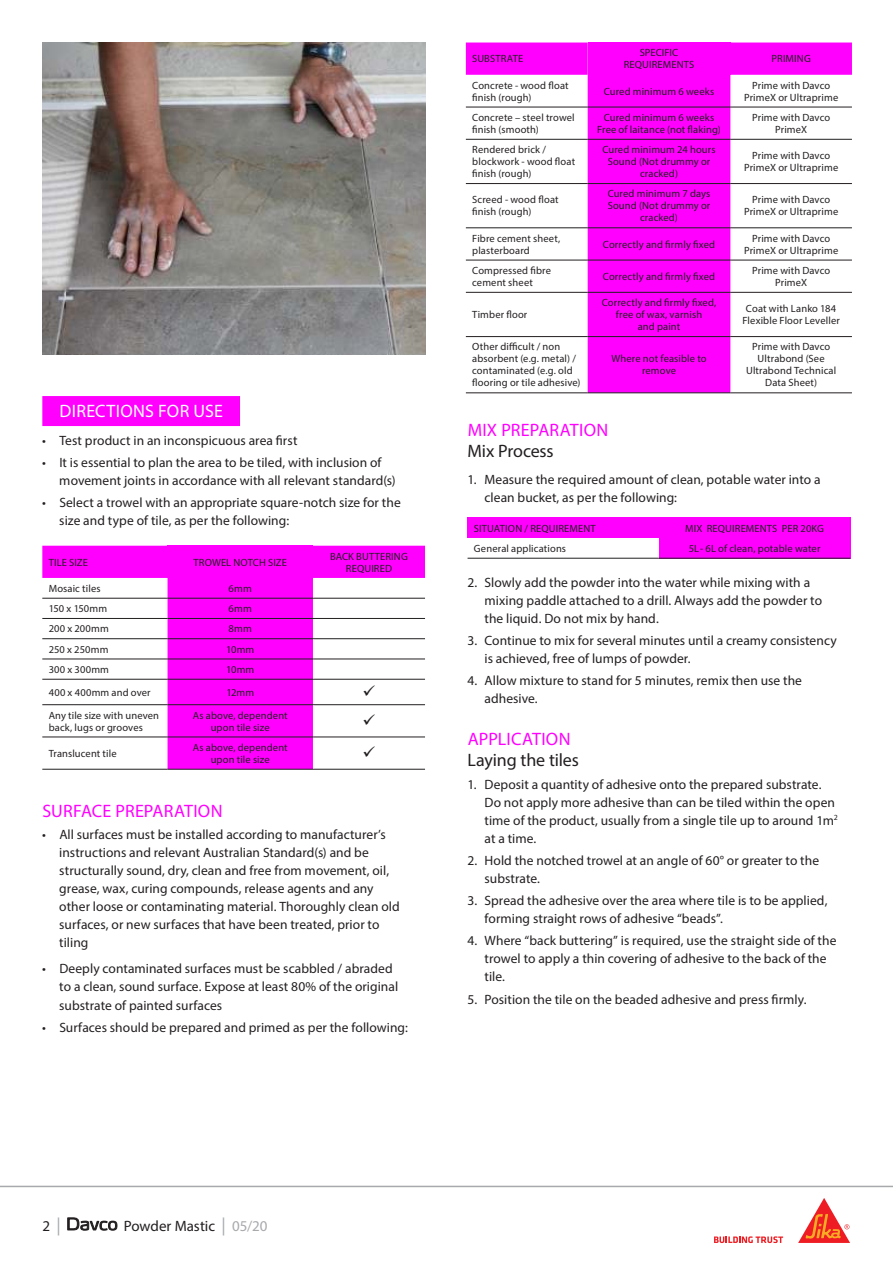
<style>
.page{position:relative;width:893px;height:1263px;background:#fff}
.page>*{position:absolute;margin:0;border:0;box-sizing:border-box;transform-origin:0 0}
.t1{font:18px "Myriad Pro";letter-spacing:.005em;color:#f0f}
.t2{font:18px "Myriad Pro";letter-spacing:-.01em;color:#231f20}
.t3{font:18px "Myriad Pro";letter-spacing:.015em;color:#fff}
.t4{font:15px "Myriad Pro";letter-spacing:-.005em;color:#231f20}
.t5{font:13.5px/18px "Myriad Pro";letter-spacing:.005em;color:#231f20}
.t6{font:10.5px/12px "Myriad Pro";letter-spacing:.01em;color:#231f20;text-align:center}
.s1{font-size:18px;color:#a8a9ad}
.s2{color:#a8a9ad}
</style>
<div class="page">
<div style="left:42px;top:396px;width:198px;height:30px;background:#f0f"></div>
<img style="left:42px;top:43px;width:383px;height:311px">
<hr style="left:42px;top:769px;width:126px;height:1px;background:#231f20">
<hr style="left:168px;top:769px;width:145px;height:1px;background:#231f20">
<hr style="left:313px;top:769px;width:112px;height:1px;background:#231f20">
<div style="left:466px;top:43px;width:386px;height:32px;background:#f0f"></div>
<div style="left:588px;top:43px;width:142px;height:32px;background:#f0f"></div>
<div style="left:588px;top:75px;width:142px;height:318px;background:#f0f"></div>
<hr style="left:466px;top:107px;width:122px;height:1px;background:#231f20">
<hr style="left:588px;top:107px;width:142px;height:1px;background:#231f20">
<hr style="left:730px;top:107px;width:122px;height:1px;background:#231f20">
<hr style="left:466px;top:139px;width:122px;height:1px;background:#231f20">
<hr style="left:588px;top:139px;width:142px;height:1px;background:#231f20">
<hr style="left:730px;top:139px;width:122px;height:1px;background:#231f20">
<hr style="left:466px;top:183px;width:122px;height:1px;background:#231f20">
<hr style="left:588px;top:183px;width:142px;height:1px;background:#231f20">
<hr style="left:730px;top:183px;width:122px;height:1px;background:#231f20">
<hr style="left:466px;top:228px;width:122px;height:1px;background:#231f20">
<hr style="left:588px;top:228px;width:142px;height:1px;background:#231f20">
<hr style="left:730px;top:228px;width:122px;height:1px;background:#231f20">
<hr style="left:466px;top:260px;width:122px;height:1px;background:#231f20">
<hr style="left:588px;top:260px;width:142px;height:1px;background:#231f20">
<hr style="left:730px;top:260px;width:122px;height:1px;background:#231f20">
<hr style="left:466px;top:292px;width:122px;height:1px;background:#231f20">
<hr style="left:588px;top:292px;width:142px;height:1px;background:#231f20">
<hr style="left:730px;top:292px;width:122px;height:1px;background:#231f20">
<hr style="left:466px;top:336px;width:122px;height:1px;background:#231f20">
<hr style="left:588px;top:336px;width:142px;height:1px;background:#231f20">
<hr style="left:730px;top:336px;width:122px;height:1px;background:#231f20">
<hr style="left:466px;top:393px;width:122px;height:1px;background:#231f20">
<hr style="left:588px;top:393px;width:142px;height:1px;background:#231f20">
<hr style="left:730px;top:393px;width:122px;height:1px;background:#231f20">
<div style="left:468px;top:518px;width:191px;height:20px;background:#f0f"></div>
<div style="left:659px;top:518px;width:191px;height:20px;background:#f0f"></div>
<div style="left:659px;top:538px;width:191px;height:20px;background:#f0f"></div>
<hr style="left:468px;top:558px;width:191px;height:1px;background:#231f20">
<hr style="left:659px;top:558px;width:191px;height:1px;background:#231f20">
<svg style="left:67px;top:1217px;width:50px;height:13px"></svg>
<hr style="left:0;top:1186px;width:893px;height:1px;background:#a8a9ad">
<svg style="left:714px;top:1236px;width:69px;height:7px"></svg>
<svg style="left:798px;top:1198px;width:52px;height:45px"></svg>
<svg style="left:42px;top:546px;width:383px;height:223px"></svg>
<h1 class="t3" style="left:60px;top:404px;width:165px">DIRECTIONS FOR USE</h1>
<p class="t5" style="left:42px;top:432px;width:257px">• Test product in an inconspicuous area first</p>
<p class="t5" style="left:59px;top:455px;width:338px;text-indent:-17px">• It is essential to plan the area to be tiled, with inclusion of movement joints in accordance with all relevant standard(s)</p>
<p class="t5" style="left:59px;top:495px;width:343px;text-indent:-17px">• Select a trowel with an appropriate square-notch size for the size and type of tile, as per the following:</p>
<p class="t6" style="left:49px;top:557px;width:41px">TILE SIZE</p>
<p class="t6" style="left:194px;top:557px;width:95px">TROWEL NOTCH SIZE</p>
<p class="t6" style="left:330px;top:551px;width:79px">BACK BUTTERING<br>REQUIRED</p>
<p class="t6" style="left:49px;top:583px;width:53px">Mosaic tiles</p>
<p class="t6" style="left:229px;top:583px;width:25px">6mm</p>
<p class="t6" style="left:49px;top:603px;width:60px">150 x 150mm</p>
<p class="t6" style="left:229px;top:603px;width:25px">6mm</p>
<p class="t6" style="left:49px;top:624px;width:62px">200 x 200mm</p>
<p class="t6" style="left:229px;top:624px;width:25px">8mm</p>
<p class="t6" style="left:49px;top:644px;width:61px">250 x 250mm</p>
<p class="t6" style="left:226px;top:644px;width:30px">10mm</p>
<p class="t6" style="left:49px;top:664px;width:62px">300 x 300mm</p>
<p class="t6" style="left:226px;top:664px;width:30px">10mm</p>
<p class="t6" style="left:49px;top:687px;width:103px">400 x 400mm and over</p>
<p class="t6" style="left:226px;top:687px;width:29px">12mm</p>
<p class="t6" style="left:49px;top:710px;width:112px;text-align:left">Any tile size with uneven back, lugs or grooves</p>
<p class="t6" style="left:193px;top:710px;width:96px">As above, dependent upon tile size</p>
<p class="t6" style="left:49px;top:748px;width:69px">Translucent tile</p>
<p class="t6" style="left:193px;top:742px;width:96px">As above, dependent upon tile size</p>
<h1 class="t1" style="left:42px;top:803px;width:182px">SURFACE PREPARATION</h1>
<p class="t5" style="left:59px;top:826px;width:342px;text-indent:-17px">• All surfaces must be installed according to manufacturer’s instructions and relevant Australian Standard(s) and be structurally sound, dry, clean and free from movement, oil, grease, wax, curing compounds, release agents and any other loose or contaminating material. Thoroughly clean old surfaces, or new surfaces that have been treated, prior to tiling</p>
<p class="t5" style="left:59px;top:961px;width:340px;text-indent:-17px">• Deeply contaminated surfaces must be scabbled / abraded to a clean, sound surface. Expose at least 80% of the original substrate of painted surfaces</p>
<p class="t5" style="left:42px;top:1019px;width:367px">• Surfaces should be prepared and primed as per the following:</p>
<p class="t6" style="left:472px;top:54px;width:53px">SUBSTRATE</p>
<p class="t6" style="left:624px;top:48px;width:72px">SPECIFIC<br>REQUIREMENTS</p>
<p class="t6" style="left:771px;top:54px;width:41px">PRIMING</p>
<p class="t6" style="left:472px;top:80px;width:98px;text-align:left">Concrete - wood float finish (rough)</p>
<p class="t6" style="left:604px;top:86px;width:112px">Cured minimum 6 weeks</p>
<p class="t6" style="left:744px;top:80px;width:96px">Prime with Davco<br>PrimeX or Ultraprime</p>
<p class="t6" style="left:472px;top:112px;width:104px;text-align:left">Concrete – steel trowel finish (smooth)</p>
<p class="t6" style="left:597px;top:112px;width:125px">Cured minimum 6 weeks<br>Free of laitance (not flaking)</p>
<p class="t6" style="left:752px;top:112px;width:79px">Prime with Davco<br>PrimeX</p>
<p class="t6" style="left:472px;top:145px;width:104px;text-align:left">Rendered brick / blockwork - wood float finish (rough)</p>
<p class="t6" style="left:602px;top:145px;width:115px">Cured minimum 24 hours<br>Sound (Not drummy or cracked)</p>
<p class="t6" style="left:744px;top:151px;width:96px">Prime with Davco<br>PrimeX or Ultraprime</p>
<p class="t6" style="left:472px;top:195px;width:88px;text-align:left">Screed - wood float finish (rough)</p>
<p class="t6" style="left:608px;top:189px;width:104px">Cured minimum 7 days<br>Sound (Not drummy or cracked)</p>
<p class="t6" style="left:744px;top:195px;width:96px">Prime with Davco<br>PrimeX or Ultraprime</p>
<p class="t6" style="left:472px;top:233px;width:89px;text-align:left">Fibre cement sheet, plasterboard</p>
<p class="t6" style="left:603px;top:239px;width:114px">Correctly and firmly fixed</p>
<p class="t6" style="left:744px;top:233px;width:96px">Prime with Davco<br>PrimeX or Ultraprime</p>
<p class="t6" style="left:472px;top:265px;width:80px;text-align:left">Compressed fibre cement sheet</p>
<p class="t6" style="left:603px;top:271px;width:114px">Correctly and firmly fixed</p>
<p class="t6" style="left:752px;top:265px;width:79px">Prime with Davco<br>PrimeX</p>
<p class="t6" style="left:472px;top:310px;width:57px">Timber floor</p>
<p class="t6" style="left:602px;top:298px;width:116px">Correctly and firmly fixed, free of wax, varnish<br>and paint</p>
<p class="t6" style="left:742px;top:304px;width:99px">Coat with Lanko 184<br>Flexible Floor Leveller</p>
<p class="t6" style="left:472px;top:342px;width:110px;text-align:left">Other difficult / non absorbent (e.g. metal) / contaminated (e.g. old flooring or tile adhesive)</p>
<p class="t6" style="left:611px;top:354px;width:97px">Where not feasible to remove</p>
<p class="t6" style="left:746px;top:342px;width:92px">Prime with Davco<br>Ultrabond (See<br>Ultrabond Technical<br>Data Sheet)</p>
<h1 class="t1" style="left:468px;top:423px;width:142px">MIX PREPARATION</h1>
<h1 class="t2" style="left:468px;top:444px;width:88px">Mix Process</h1>
<p class="t5" style="left:485px;top:471px;width:338px;text-indent:-17px">1. Measure the required amount of clean, potable water into a clean bucket, as per the following:</p>
<p class="t6" style="left:474px;top:523px;width:123px">SITUATION / REQUIREMENT</p>
<p class="t6" style="left:685px;top:523px;width:140px">MIX REQUIREMENTS PER 20KG</p>
<p class="t6" style="left:474px;top:543px;width:94px">General applications</p>
<p class="t6" style="left:689px;top:543px;width:133px">5L - 6L of clean, potable water</p>
<p class="t5" style="left:485px;top:574px;width:339px;text-indent:-17px">2. Slowly add the powder into the water while mixing with a mixing paddle attached to a drill. Always add the powder to the liquid. Do not mix by hand.</p>
<p class="t5" style="left:485px;top:632px;width:354px;text-indent:-17px">3. Continue to mix for several minutes until a creamy consistency is achieved, free of lumps of powder.</p>
<p class="t5" style="left:485px;top:673px;width:319px;text-indent:-17px">4. Allow mixture to stand for 5 minutes, remix then use the adhesive.</p>
<h1 class="t1" style="left:468px;top:732px;width:104px">APPLICATION</h1>
<h1 class="t2" style="left:468px;top:753px;width:113px">Laying the tiles</h1>
<p class="t5" style="left:485px;top:776px;width:355px;text-indent:-17px">1. Deposit a quantity of adhesive onto the prepared substrate.<br>Do not apply more adhesive than can be tiled within the open time of the product, usually from a single tile up to around 1m<sup>2 </sup>at a time.</p>
<p class="t5" style="left:485px;top:852px;width:336px;text-indent:-17px">2. Hold the notched trowel at an angle of 60° or greater to the substrate.</p>
<p class="t5" style="left:485px;top:893px;width:344px;text-indent:-17px">3. Spread the adhesive over the area where tile is to be applied, forming straight rows of adhesive “beads”.</p>
<p class="t5" style="left:485px;top:933px;width:353px;text-indent:-17px">4. Where “back buttering” is required, use the straight side of the trowel to apply a thin covering of adhesive to the back of the tile.</p>
<p class="t5" style="left:468px;top:991px;width:340px">5. Position the tile on the beaded adhesive and press firmly.</p>
<p class="t4" style="left:43px;top:1219px;width:20px">2 <span class="s1">|</span></p>
<p class="t4" style="left:124px;top:1219px;width:145px">Powder Mastic <span class="s1">|</span> <span class="s2">05/20</span></p>
</div>
